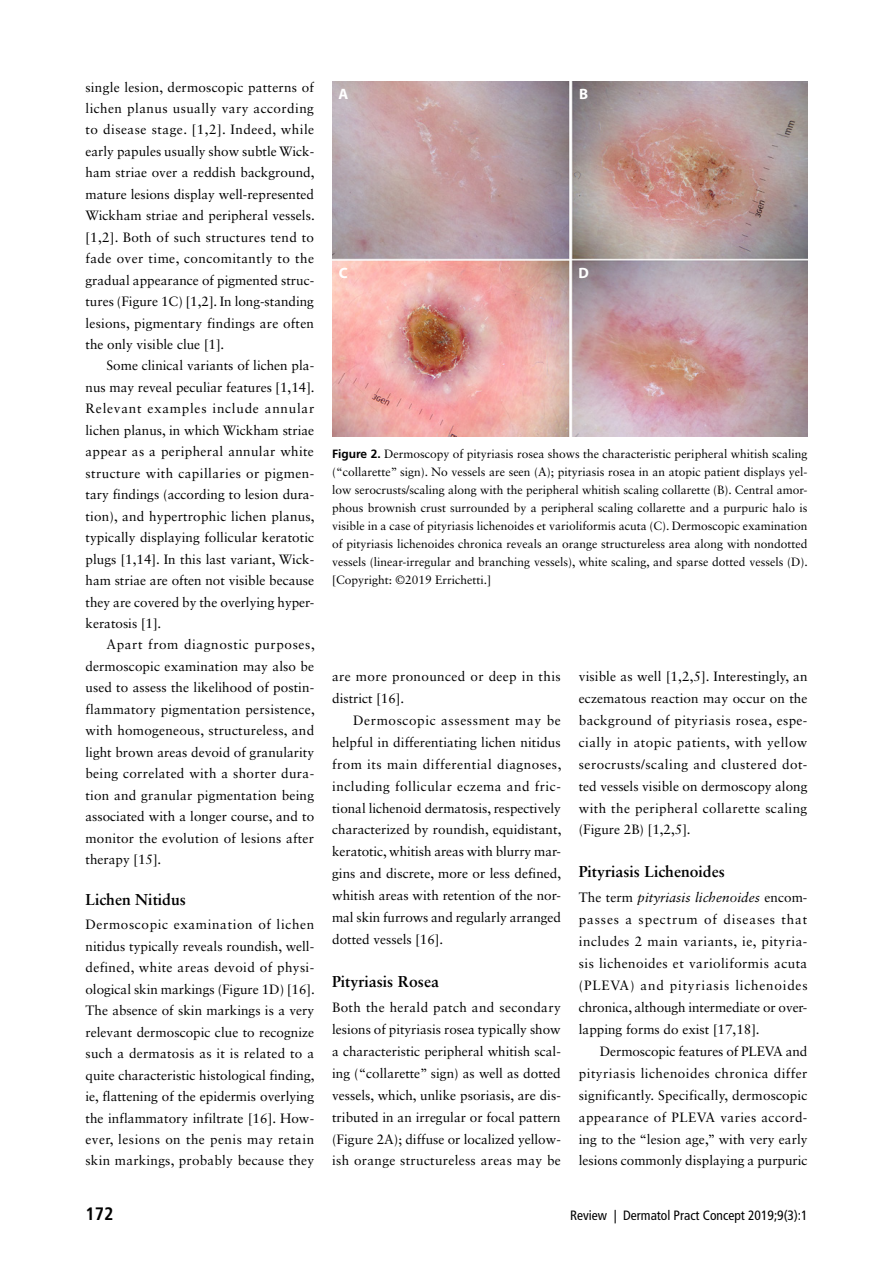
<style>
.page{position:relative;width:893px;height:1263px;background:#fff}
.page>*{position:absolute;margin:0;border:0;box-sizing:border-box;transform-origin:0 0}
.t1{font:700 condensed 18px "Frutiger LT Std";color:#000}
.t2{font:700 15.75px "Sabon LT Std";color:#000}
.Figure_label_white_2{font:700 15px "Myriad Pro";color:#fff}
.FL{font:13.5px/21.5px "Sabon LT Std";color:#000;text-align:justify}
.FL-2{font:13.5px/21.9px "Sabon LT Std";letter-spacing:.03em;color:#000}
.t3{font:condensed 13.5px "Frutiger LT Std";color:#000}
.Figure_legend{font:12px/18px "Sabon LT Std";color:#000;text-align:justify}
.s1{font-family:"Frutiger LT Std";font-weight:700}
.s2{font-style:italic}
</style>
<div class="page">
<img style="left:332px;top:81px;width:475px;height:356px">
<p class="FL" style="left:86px;top:76px;width:231px">single lesion, dermoscopic patterns of lichen planus usually vary according to disease stage. [1,2]. Indeed, while early papules usually show subtle Wick&shy;ham striae over a reddish background, mature lesions display well-represented Wickham striae and peripheral vessels. [1,2]. Both of such structures tend to fade over time, concomitantly to the gradual appearance of pigmented struc&shy;tures (Figure 1C) [1,2]. In long-standing lesions, pigmentary findings are often the only visible clue [1].</p>
<p class="FL" style="left:86px;top:355px;width:231px;text-indent:21px">Some clinical variants of lichen pla&shy;nus may reveal peculiar features [1,14].<br>Relevant examples include annular lichen planus, in which Wickham striae appear as a peripheral annular white structure with capillaries or pigmen&shy;tary findings (according to lesion dura&shy;tion), and hypertrophic lichen planus, typically displaying follicular keratotic plugs [1,14]. In this last variant, Wick&shy;ham striae are often not visible because they are covered by the overlying hyper&shy;keratosis [1].</p>
<p class="FL" style="left:86px;top:634px;width:231px;text-indent:21px">Apart from diagnostic purposes, dermoscopic examination may also be used to assess the likelihood of postin&shy;flammatory pigmentation persistence, with homogeneous, structureless, and light brown areas devoid of granularity being correlated with a shorter dura&shy;tion and granular pigmentation being associated with a longer course, and to monitor the evolution of lesions after therapy [15].</p>
<h2 class="t2" style="left:86px;top:890px;width:102px">Lichen Nitidus</h2>
<p class="FL" style="left:86px;top:914px;width:231px">Dermoscopic examination of lichen nitidus typically reveals roundish, well&shy;defined, white areas devoid of physi&shy;ological skin markings (Figure 1D) [16].<br>The absence of skin markings is a very relevant dermoscopic clue to recognize such a dermatosis as it is related to a quite characteristic histological finding, ie, flattening of the epidermis overlying the inflammatory infiltrate [16]. How&shy;ever, lesions on the penis may retain skin markings, probably because they</p>
<p class="Figure_label_white_2" style="left:338px;top:84px;width:11px">A</p>
<p class="Figure_label_white_2" style="left:339px;top:263px;width:10px">C</p>
<p class="Figure_label_white_2" style="left:579px;top:84px;width:11px">B</p>
<p class="Figure_label_white_2" style="left:578px;top:263px;width:12px">D</p>
<p class="Figure_legend" style="left:332px;top:445px;width:477px"><span class="s1">Figure 2.</span> Dermoscopy of pityriasis rosea shows the characteristic peripheral whitish scaling (“collarette” sign). No vessels are seen (A); pityriasis rosea in an atopic patient displays yel&shy;low serocrusts/scaling along with the peripheral whitish scaling collarette (B). Central amor&shy;phous brownish crust surrounded by a peripheral scaling collarette and a purpuric halo is visible in a case of pityriasis lichenoides et varioliformis acuta (C). Dermoscopic examination of pityriasis lichenoides chronica reveals an orange structureless area along with nondotted vessels (linear-irregular and branching vessels), white scaling, and sparse dotted vessels (D). [Copyright: ©2019 Errichetti.]</p>
<p class="FL-2" style="left:332px;top:665px;width:230px">are more pronounced or deep in this district [16].</p>
<p class="FL" style="left:332px;top:709px;width:231px;line-height:21.9px;text-indent:21px">Dermoscopic assessment may be helpful in differentiating lichen nitidus from its main differential diagnoses, including follicular eczema and fric&shy;tional lichenoid dermatosis, respectively characterized by roundish, equidistant, keratotic, whitish areas with blurry mar&shy;gins and discrete, more or less defined, whitish areas with retention of the nor&shy;mal skin furrows and regularly arranged dotted vessels [16].</p>
<h2 class="t2" style="left:332px;top:972px;width:108px">Pityriasis Rosea</h2>
<p class="FL" style="left:332px;top:996px;width:230px;line-height:21.9px">Both the herald patch and secondary lesions of pityriasis rosea typically show a characteristic peripheral whitish scal&shy;ing (“collarette” sign) as well as dotted vessels, which, unlike psoriasis, are dis&shy;tributed in an irregular or focal pattern (Figure 2A); diffuse or localized yellow&shy;ish orange structureless areas may be</p>
<p class="FL" style="left:579px;top:665px;width:230px;line-height:21.9px">visible as well [1,2,5]. Interestingly, an eczematous reaction may occur on the background of pityriasis rosea, espe&shy;cially in atopic patients, with yellow serocrusts/scaling and clustered dot&shy;ted vessels visible on dermoscopy along with the peripheral collarette scaling (Figure 2B) [1,2,5].</p>
<h2 class="t2" style="left:579px;top:862px;width:147px">Pityriasis Lichenoides</h2>
<p class="FL" style="left:579px;top:886px;width:230px;line-height:21.9px">The term <span class="s2">pityriasis lichenoides</span> encom&shy;passes a spectrum of diseases that includes 2 main variants, ie, pityria&shy;sis lichenoides et varioliformis acuta (PLEVA) and pityriasis lichenoides chronica, although intermediate or over&shy;lapping forms do exist [17,18].</p>
<p class="FL" style="left:579px;top:1040px;width:230px;line-height:21.9px;text-indent:21px">Dermoscopic features of PLEVA and pityriasis lichenoides chronica differ significantly. Specifically, dermoscopic appearance of PLEVA varies accord&shy;ing to the “lesion age,” with very early lesions commonly displaying a purpuric</p>
<h1 class="t1" style="left:86px;top:1203px;width:30px">172</h1>
<p class="t3" style="left:570px;top:1208px;width:239px">Review | Dermatol Pract Concept 2019;9(3):1</p>
</div>
